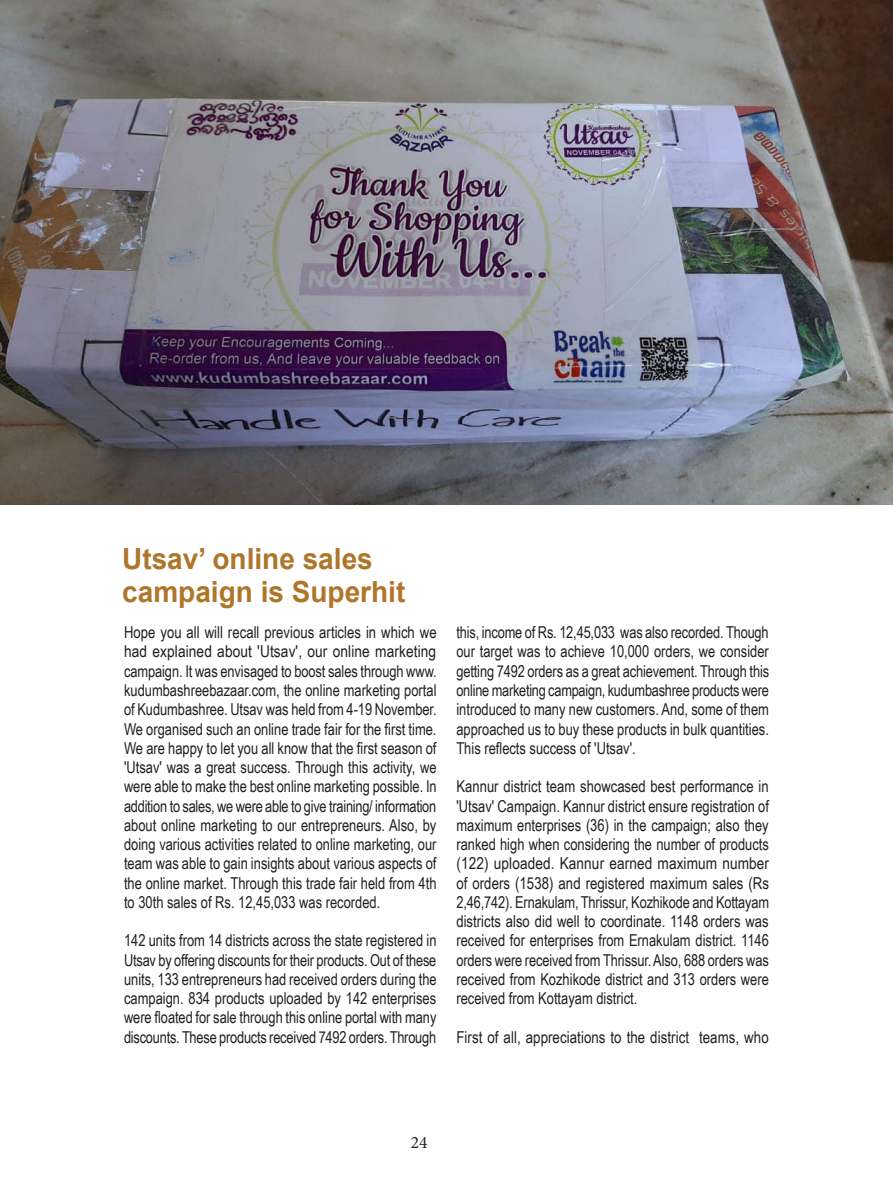
<style>
.page{position:relative;width:893px;height:1191px;background:#fff}
.page>*{position:absolute;margin:0;border:0;box-sizing:border-box;transform-origin:0 0}
.t1{font:700 29.05px "Arial";color:#af762a;scale:.96 1}
.t2{font:17.5px "Minion Pro";color:#231f20}
.t3{font:16.45px/19.2px "Arial Narrow";color:#231f20;text-align:justify}
.t4{font:16.45px/19.2px "Arial Narrow";color:#231f20;text-align:justify;scale:.96 1}
</style>
<div class="page">
<img style="left:0;top:1px;width:893px;height:503px">
<p class="t1" style="left:122px;top:538px;width:263px">Utsav’ online sales</p>
<p class="t1" style="left:122px;top:571px;width:296px">campaign is Superhit</p>
<p class="t3" style="left:124px;top:622px;width:314px">Hope you all will recall previous articles in which we had explained about 'Utsav', our online marketing campaign. It was envisaged to boost sales through www. kudumbashreebazaar.com, the online marketing portal of Kudumbashree. Utsav was held from 4-19 November.<br>We organised such an online trade fair for the first time.<br>We are happy to let you all know that the first season of 'Utsav' was a great success. Through this activity, we were able to make the best online marketing possible. In addition to sales, we were able to give training/ information about online marketing to our entrepreneurs. Also, by doing various activities related to online marketing, our team was able to gain insights about various aspects of the online market. Through this trade fair held from 4th to 30th sales of Rs. 12,45,033 was recorded.</p>
<p class="t4" style="left:124px;top:930px;width:327px">142 units from 14 districts across the state registered in Utsav by offering discounts for their products. Out of these units, 133 entrepreneurs had received orders during the campaign. 834 products uploaded by 142 enterprises were floated for sale through this online portal with many discounts. These products received 7492 orders. Through</p>
<p class="t4" style="left:456px;top:622px;width:327px">this, income of Rs. 12,45,033 was also recorded. Though our target was to achieve 10,000 orders, we consider getting 7492 orders as a great achievement. Through this online marketing campaign, kudumbashree products were introduced to many new customers. And, some of them approached us to buy these products in bulk quantities.<br>This reflects success of 'Utsav'.</p>
<p class="t3" style="left:456px;top:776px;width:314px">Kannur district team showcased best performance in 'Utsav' Campaign. Kannur district ensure registration of maximum enterprises (36) in the campaign; also they ranked high when considering the number of products (122) uploaded. Kannur earned maximum number of orders (1538) and registered maximum sales (Rs 2,46,742). Ernakulam, Thrissur, Kozhikode and Kottayam districts also did well to coordinate. 1148 orders was received for enterprises from Ernakulam district. 1146 orders were received from Thrissur. Also, 688 orders was received from Kozhikode district and 313 orders were received from Kottayam district.</p>
<p class="t3" style="left:456px;top:1026px;width:314px">First of all, appreciations to the district teams, who</p>
<p class="t2" style="left:411px;top:1131px;width:18px">24</p>
</div>
